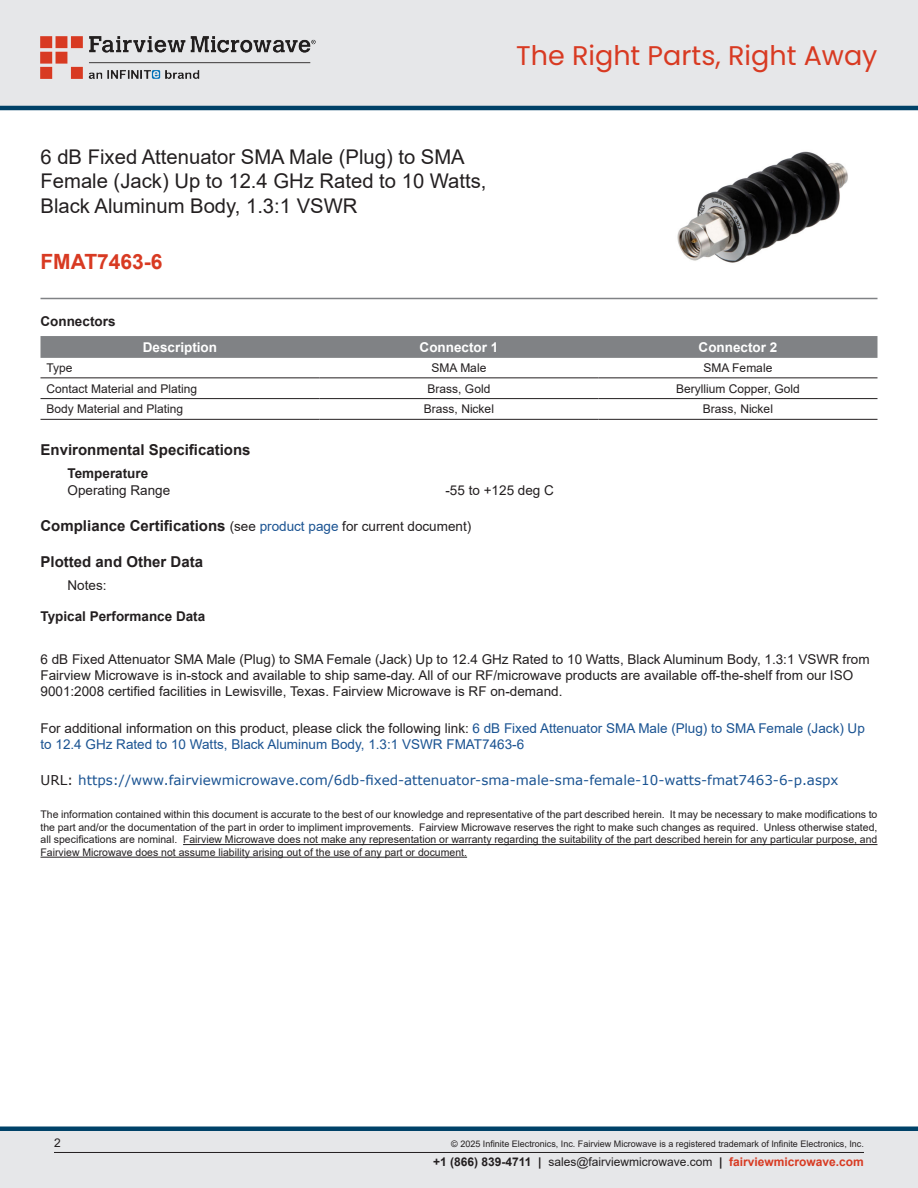
<style>
.page{position:relative;width:918px;height:1188px;background:#fff}
.page>*{position:absolute;margin:0;border:0;box-sizing:border-box;transform-origin:0 0}
.t1{font:27px "Poppins";color:#d83a22}
.Branded_Part_No{font:700 21px "Arial";color:#d83a22}
.Web_Description_Para{font:20.25px/24.3px "Arial";color:#231f20}
.Head1_for_Compliance{font:700 15px "Arial";color:#231f20}
.Head1{font:700 15px "Arial";color:#231f20}
.Web_Description_Para-2{font:13.5px/16.2px "Arial";color:#231f20}
.Web_Description_Para-3{font:13.5px/16.2px "Arial";color:#1a5392}
.URL_para{font:13.5px "Verdana";color:#1a5392}
.Head2{font:700 13.5px "Arial";color:#231f20}
.Table_Header{font:700 13.5px "Arial";color:#fff}
.Specs_Para{font:13.5px "Arial";color:#231f20}
.Head2_after_Head1{font:700 13.5px "Arial";color:#231f20}
.Specs_Notes_Para{font:13.5px "Arial";color:#231f20}
.Table_Body_Left{font:12px "Arial";color:#231f20}
.Table_Body{font:12px "Arial";color:#231f20}
.t2{font:10.5px/12.6px "Arial";color:#231f20;text-align:justify}
.Copyright_disclaimer{font:9px "Arial";color:#231f20}
.s1{font-weight:400;font-size:13.5px}
.s2{font-weight:400;font-size:13.5px;color:#1a5392}
.s3{color:#231f20}
.s4{font-weight:700}
.s5{font-weight:700;color:#d83a22}
</style>
<div class="page">
<div style="left:0;top:1131px;width:918px;height:57px;background:#e6e7e9"></div>
<div style="left:0;top:1126px;width:918px;height:5px;background:#004268"></div>
<div style="left:0;top:0;width:918px;height:108px;background:#e6e7e9"></div>
<hr style="left:0;top:106px;width:918px;height:4px;background:#004268">
<img style="left:40px;top:36px;width:276px;height:42px">
<hr style="left:54px;top:1152px;width:810px;height:1px;background:#231f20">
<hr style="left:40px;top:298px;width:838px;height:1px;background:#808285">
<img style="left:677px;top:151px;width:171px;height:112px">
<hr style="left:183px;top:844px;width:694px;height:1px;background:#231f20">
<hr style="left:40px;top:857px;width:427px;height:1px;background:#231f20">
<div style="left:40px;top:336px;width:838px;height:22px;background:#808285"></div>
<hr style="left:40px;top:378px;width:280px;height:1px;background:#231f20">
<hr style="left:320px;top:378px;width:278px;height:1px;background:#231f20">
<hr style="left:598px;top:378px;width:280px;height:1px;background:#231f20">
<hr style="left:40px;top:398px;width:280px;height:1px;background:#231f20">
<hr style="left:320px;top:398px;width:278px;height:1px;background:#231f20">
<hr style="left:598px;top:398px;width:280px;height:1px;background:#231f20">
<hr style="left:40px;top:419px;width:280px;height:1px;background:#231f20">
<hr style="left:320px;top:419px;width:278px;height:1px;background:#231f20">
<hr style="left:598px;top:419px;width:280px;height:1px;background:#231f20">
<h1 class="Web_Description_Para" style="left:40px;top:145px;width:448px">6 dB Fixed Attenuator SMA Male (Plug) to SMA<br>Female (Jack) Up to 12.4 GHz Rated to 10 Watts,<br>Black Aluminum Body, 1.3:1 VSWR</h1>
<p class="Branded_Part_No" style="left:40px;top:247px;width:124px">FMAT7463-6</p>
<p class="Head2" style="left:40px;top:312px;width:77px">Connectors</p>
<h1 class="t1" style="left:516px;top:40px;width:363px">The Right Parts, Right Away</h1>
<p class="Table_Header" style="left:143px;top:338px;width:76px">Description</p>
<p class="Table_Header" style="left:420px;top:338px;width:80px">Connector 1</p>
<p class="Table_Header" style="left:699px;top:338px;width:80px">Connector 2</p>
<p class="Table_Body_Left" style="left:46px;top:359px;width:28px">Type</p>
<p class="Table_Body" style="left:432px;top:359px;width:56px">SMA Male</p>
<p class="Table_Body" style="left:704px;top:359px;width:70px">SMA Female</p>
<p class="Table_Body_Left" style="left:46px;top:380px;width:152px">Contact Material and Plating</p>
<p class="Table_Body" style="left:428px;top:380px;width:64px">Brass, Gold</p>
<p class="Table_Body" style="left:676px;top:380px;width:125px">Beryllium Copper, Gold</p>
<p class="Table_Body_Left" style="left:46px;top:401px;width:138px">Body Material and Plating</p>
<p class="Table_Body" style="left:424px;top:401px;width:72px">Brass, Nickel</p>
<p class="Table_Body" style="left:703px;top:401px;width:72px">Brass, Nickel</p>
<p class="Head1" style="left:40px;top:440px;width:212px">Environmental Specifications</p>
<p class="Head2_after_Head1" style="left:68px;top:464px;width:82px">Temperature</p>
<p class="Specs_Para" style="left:68px;top:481px;width:104px">Operating Range</p>
<p class="Specs_Para" style="left:446px;top:481px;width:110px">-55 to +125 deg C</p>
<p class="Head1_for_Compliance" style="left:40px;top:515px;width:432px">Compliance Certifications <span class="s1">(see</span> <span class="s2">product page</span> <span class="s1">for current document)</span></p>
<p class="Head1_for_Compliance" style="left:40px;top:551px;width:164px">Plotted and Other Data</p>
<p class="Specs_Notes_Para" style="left:68px;top:575px;width:41px">Notes:</p>
<p class="Head2" style="left:40px;top:606px;width:166px">Typical Performance Data</p>
<h1 class="Web_Description_Para-2" style="left:40px;top:651px;width:831px">6 dB Fixed Attenuator SMA Male (Plug) to SMA Female (Jack) Up to 12.4 GHz Rated to 10 Watts, Black Aluminum Body, 1.3:1 VSWR from<br>Fairview Microwave is in-stock and available to ship same-day. All of our RF/microwave products are available off-the-shelf from our ISO<br>9001:2008 certified facilities in Lewisville, Texas. Fairview Microwave is RF on-demand.</h1>
<h1 class="Web_Description_Para-3" style="left:40px;top:720px;width:826px"><span class="s3">For additional information on this product, please click the following link:</span> 6 dB Fixed Attenuator SMA Male (Plug) to SMA Female (Jack) Up to 12.4 GHz Rated to 10 Watts, Black Aluminum Body, 1.3:1 VSWR FMAT7463-6</h1>
<p class="URL_para" style="left:40px;top:771px;width:799px"><span class="s3">URL:</span> https://www.fairviewmicrowave.com/6db-fixed-attenuator-sma-male-sma-female-10-watts-fmat7463-6-p.aspx</p>
<p class="t2" style="left:40px;top:808px;width:838px">The information contained within this document is accurate to the best of our knowledge and representative of the part described herein. It may be necessary to make modifications to the part and/or the documentation of the part in order to impliment improvements. Fairview Microwave reserves the right to make such changes as required. Unless otherwise stated, all specifications are nominal. Fairview Microwave does not make any representation or warranty regarding the suitability of the part described herein for any particular purpose, and Fairview Microwave does not assume liability arising out of the use of any part or document.</p>
<p class="Table_Body_Left" style="left:54px;top:1135px;width:8px">2</p>
<p class="Copyright_disclaimer" style="left:451px;top:1138px;width:414px">© 2025 Infinite Electronics, Inc. Fairview Microwave is a registered trademark of Infinite Electronics, Inc.</p>
<p class="Table_Body_Left" style="left:433px;top:1153px;width:432px"><span class="s4">+1 (866) 839-4711 |</span> sales@fairviewmicrowave.com <span class="s4">|</span> <span class="s5">fairviewmicrowave.com</span></p>
</div>
